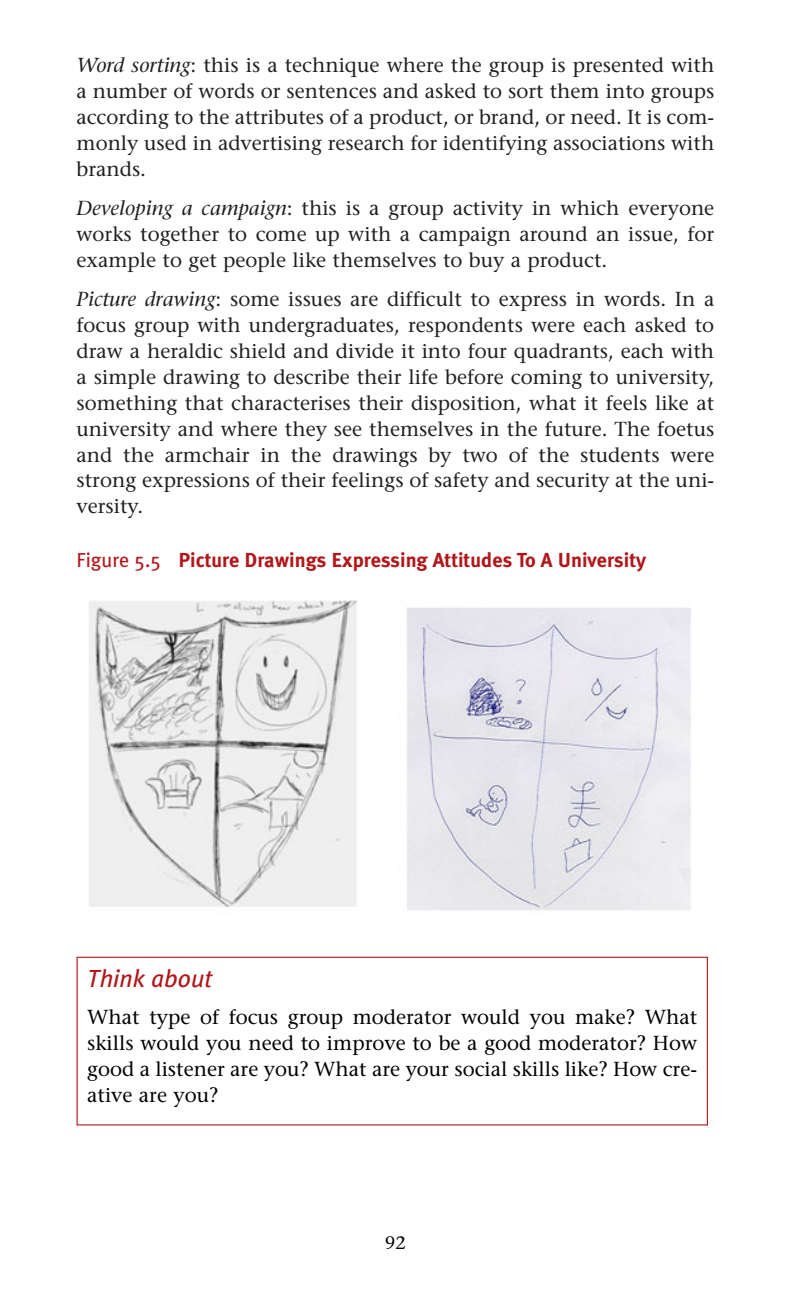
<style>
.page{position:relative;width:810px;height:1296px;background:#fff}
.page>*{position:absolute;margin:0;border:0;box-sizing:border-box;transform-origin:0 0}
.t1{font:italic 24.75px "Meta Plus";color:#b11719}
.t2{font:20.25px/25.9px "Stone Serif";color:#231f20;text-align:justify}
.t3{font:20.25px/25.9px "Stone Serif";color:#000;text-align:justify}
.t4{font:700 20.25px "Meta Plus";color:#b11719}
.t5{font:18px "Stone Serif";color:#000}
.s1{font-style:italic}
.s2{font-weight:400}
</style>
<div class="page">
<div style="left:77px;top:957px;width:631px;height:168px;border:1px solid #b11719"></div>
<img style="left:89px;top:600px;width:602px;height:311px">
<p class="t2" style="left:77px;top:54px;width:639px"><span class="s1">Word sorting</span>: this is a technique where the group is presented with a number of words or sentences and asked to sort them into groups according to the attributes of a product, or brand, or need. It is com&shy;monly used in advertising research for identifying associations with brands.</p>
<p class="t2" style="left:77px;top:197px;width:639px"><span class="s1">Developing a campaign</span>: this is a group activity in which everyone works together to come up with a campaign around an issue, for example to get people like themselves to buy a product.</p>
<p class="t2" style="left:77px;top:288px;width:639px"><span class="s1">Picture drawing</span>: some issues are difficult to express in words. In a focus group with undergraduates, respondents were each asked to draw a heraldic shield and divide it into four quadrants, each with a simple drawing to describe their life before coming to university, something that characterises their disposition, what it feels like at university and where they see themselves in the future. The foetus and the armchair in the drawings by two of the students were strong expressions of their feelings of safety and security at the uni&shy;versity.</p>
<p class="t4" style="left:77px;top:552px;width:571px"><span class="s2">Figure 5.5</span> Picture Drawings Expressing Attitudes To A University</p>
<p class="t1" style="left:87px;top:968px;width:127px">Think about</p>
<p class="t3" style="left:87px;top:1006px;width:611px">What type of focus group moderator would you make? What skills would you need to improve to be a good moderator? How good a listener are you? What are your social skills like? How cre&shy;ative are you?</p>
<p class="t5" style="left:385px;top:1235px;width:22px">92</p>
</div>
